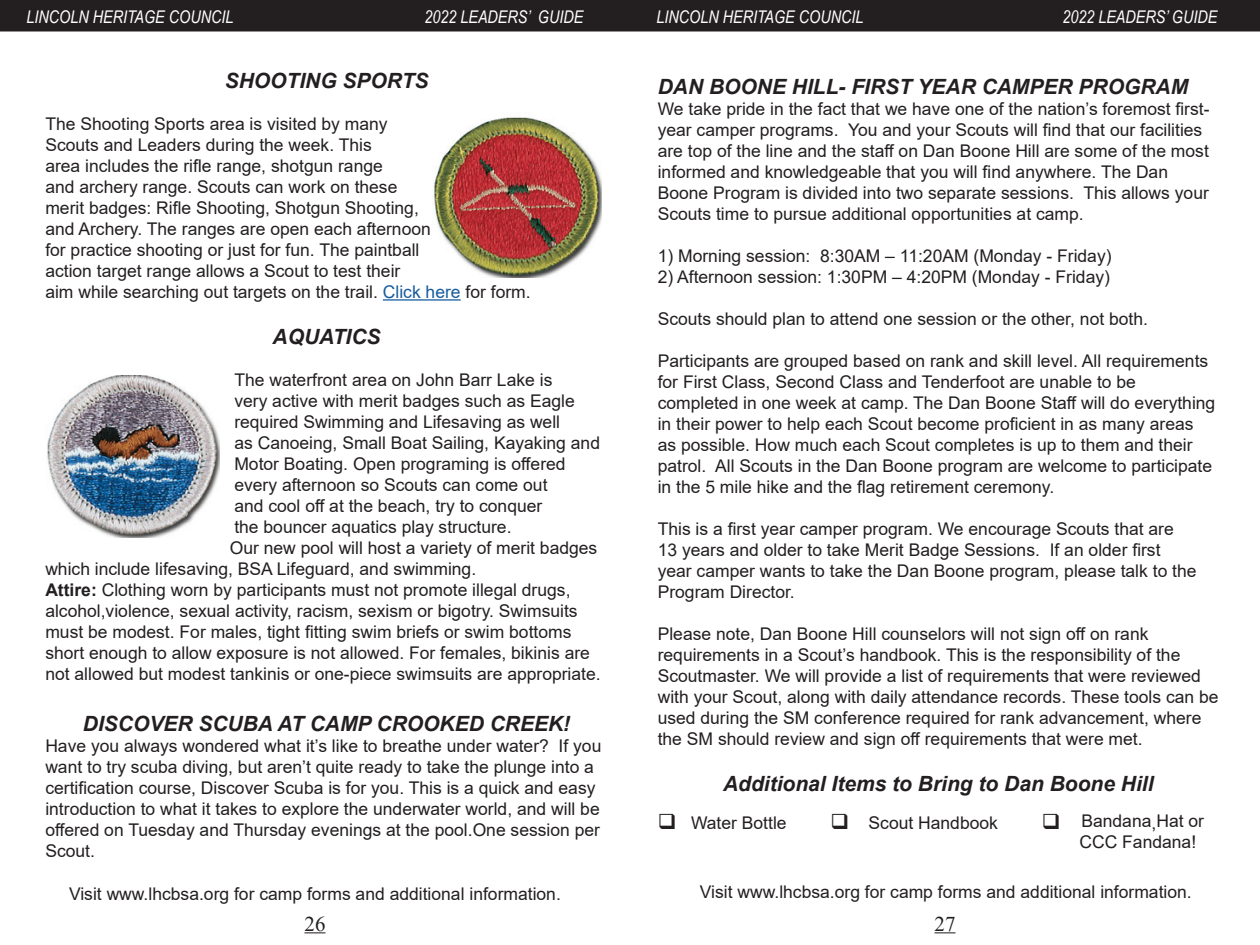
<style>
.page{position:relative;width:1260px;height:945px;background:#fff}
.page>*{position:absolute;margin:0;border:0;box-sizing:border-box;transform-origin:0 0}
.t1{font:italic 700 21px "Arial";color:#231f20}
.t2{font:21px "Times New Roman";color:#231f20}
.t3{font:17.5px/21px "Arial";color:#231f20}
.t4{font:italic 17.5px "Arial Narrow";color:#fff}
.s1{color:#175d9e}
.s2{font-weight:700}
</style>
<div class="page">
<svg style="left:304px;top:932px;width:22px;height:1px"></svg>
<svg style="left:934px;top:932px;width:22px;height:1px"></svg>
<div style="left:0;top:0;width:630px;height:32px;background:#231f20"></div>
<div style="left:630px;top:0;width:630px;height:32px;background:#231f20"></div>
<hr style="left:383px;top:299px;width:78px;height:2px;background:#175d9e">
<img style="left:432px;top:117px;width:170px;height:160px">
<img style="left:47px;top:375px;width:172px;height:162px">
<p class="t4" style="left:27px;top:5px;width:208px">LINCOLN HERITAGE COUNCIL</p>
<p class="t4" style="left:425px;top:5px;width:160px">2022 LEADERS’ GUIDE</p>
<p class="t4" style="left:657px;top:5px;width:208px">LINCOLN HERITAGE COUNCIL</p>
<p class="t4" style="left:1063px;top:5px;width:156px">2022 LEADERS’ GUIDE</p>
<p class="t1" style="left:225px;top:67px;width:205px">SHOOTING SPORTS</p>
<p class="t3" style="left:45px;top:113px;width:344px">The Shooting Sports area is visited by many</p>
<p class="t3" style="left:45px;top:134px;width:328px">Scouts and Leaders during the week. This</p>
<p class="t3" style="left:45px;top:155px;width:339px">area includes the rifle range, shotgun range</p>
<p class="t3" style="left:45px;top:176px;width:354px">and archery range. Scouts can work on these</p>
<p class="t3" style="left:45px;top:197px;width:375px">merit badges: Rifle Shooting, Shotgun Shooting,</p>
<p class="t3" style="left:45px;top:218px;width:387px">and Archery. The ranges are open each afternoon</p>
<p class="t3" style="left:45px;top:239px;width:376px">for practice shooting or just for fun. The paintball</p>
<p class="t3" style="left:45px;top:260px;width:487px">action target range allows a Scout to test their<br>aim while searching out targets on the trail. <span class="s1">Click here</span> for form.</p>
<p class="t1" style="left:273px;top:323px;width:110px">AQUATICS</p>
<p class="t3" style="left:234px;top:370px;width:320px">The waterfront area on John Barr Lake is</p>
<p class="t3" style="left:234px;top:391px;width:342px">very active with merit badges such as Eagle</p>
<p class="t3" style="left:234px;top:412px;width:327px">required Swimming and Lifesaving as well</p>
<p class="t3" style="left:234px;top:433px;width:367px">as Canoeing, Small Boat Sailing, Kayaking and</p>
<p class="t3" style="left:234px;top:454px;width:333px">Motor Boating. Open programing is offered</p>
<p class="t3" style="left:234px;top:475px;width:315px">every afternoon so Scouts can come out</p>
<p class="t3" style="left:234px;top:496px;width:309px">and cool off at the beach, try to conquer</p>
<p class="t3" style="left:234px;top:517px;width:279px">the bouncer aquatics play structure.</p>
<p class="t3" style="left:230px;top:538px;width:369px">Our new pool will host a variety of merit badges</p>
<p class="t3" style="left:45px;top:559px;width:432px">which include lifesaving, BSA Lifeguard, and swimming.</p>
<p class="t3" style="left:45px;top:580px;width:557px"><span class="s2">Attire:</span> Clothing worn by participants must not promote illegal drugs, alcohol,violence, sexual activity, racism, sexism or bigotry. Swimsuits must be modest. For males, tight fitting swim briefs or swim bottoms short enough to allow exposure is not allowed. For females, bikinis are not allowed but modest tankinis or one-piece swimsuits are appropriate.</p>
<p class="t1" style="left:83px;top:709px;width:489px">DISCOVER SCUBA AT CAMP CROOKED CREEK!</p>
<p class="t3" style="left:45px;top:735px;width:558px">Have you always wondered what it’s like to breathe under water? If you want to try scuba diving, but aren’t quite ready to take the plunge into a certification course, Discover Scuba is for you. This is a quick and easy introduction to what it takes to explore the underwater world, and will be offered on Tuesday and Thursday evenings at the pool.One session per Scout.</p>
<p class="t3" style="left:69px;top:883px;width:493px">Visit www.lhcbsa.org for camp forms and additional information.</p>
<p class="t1" style="left:658px;top:73px;width:532px">DAN BOONE HILL- FIRST YEAR CAMPER PROGRAM</p>
<p class="t3" style="left:658px;top:98px;width:553px">We take pride in the fact that we have one of the nation’s foremost first&shy;year camper programs. You and your Scouts will find that our facilities are top of the line and the staff on Dan Boone Hill are some of the most informed and knowledgeable that you will find anywhere. The Dan Boone Program is divided into two separate sessions. This allows your Scouts time to pursue additional opportunities at camp.</p>
<p class="t3" style="left:658px;top:245px;width:455px">1) Morning session: 8:30AM – 11:20AM (Monday - Friday)</p>
<p class="t3" style="left:658px;top:266px;width:454px">2) Afternoon session: 1:30PM – 4:20PM (Monday - Friday)</p>
<p class="t3" style="left:658px;top:308px;width:492px">Scouts should plan to attend one session or the other, not both.</p>
<p class="t3" style="left:658px;top:350px;width:559px">Participants are grouped based on rank and skill level. All requirements for First Class, Second Class and Tenderfoot are unable to be completed in one week at camp. The Dan Boone Staff will do everything in their power to help each Scout become proficient in as many areas as possible. How much each Scout completes is up to them and their patrol. All Scouts in the Dan Boone program are welcome to participate in the 5 mile hike and the flag retirement ceremony.</p>
<p class="t3" style="left:658px;top:518px;width:540px">This is a first year camper program. We encourage Scouts that are 13 years and older to take Merit Badge Sessions. If an older first year camper wants to take the Dan Boone program, please talk to the Program Director.</p>
<p class="t3" style="left:658px;top:623px;width:562px">Please note, Dan Boone Hill counselors will not sign off on rank requirements in a Scout’s handbook. This is the responsibility of the Scoutmaster. We will provide a list of requirements that were reviewed with your Scout, along with daily attendance records. These tools can be used during the SM conference required for rank advancement, where the SM should review and sign off requirements that were met.</p>
<p class="t1" style="left:723px;top:770px;width:432px">Additional Items to Bring to Dan Boone Hill</p>
<p class="t3" style="left:658px;top:812px;width:130px">❑ Water Bottle</p>
<p class="t3" style="left:830px;top:812px;width:169px">❑ Scout Handbook</p>
<p class="t3" style="left:1080px;top:810px;width:126px;text-indent:-38px">❑ Bandana,Hat or<br>CCC Fandana!</p>
<p class="t3" style="left:700px;top:881px;width:493px">Visit www.lhcbsa.org for camp forms and additional information.</p>
<p class="t2" style="left:304px;top:909px;width:22px">26</p>
<p class="t2" style="left:934px;top:909px;width:22px">27</p>
</div>
